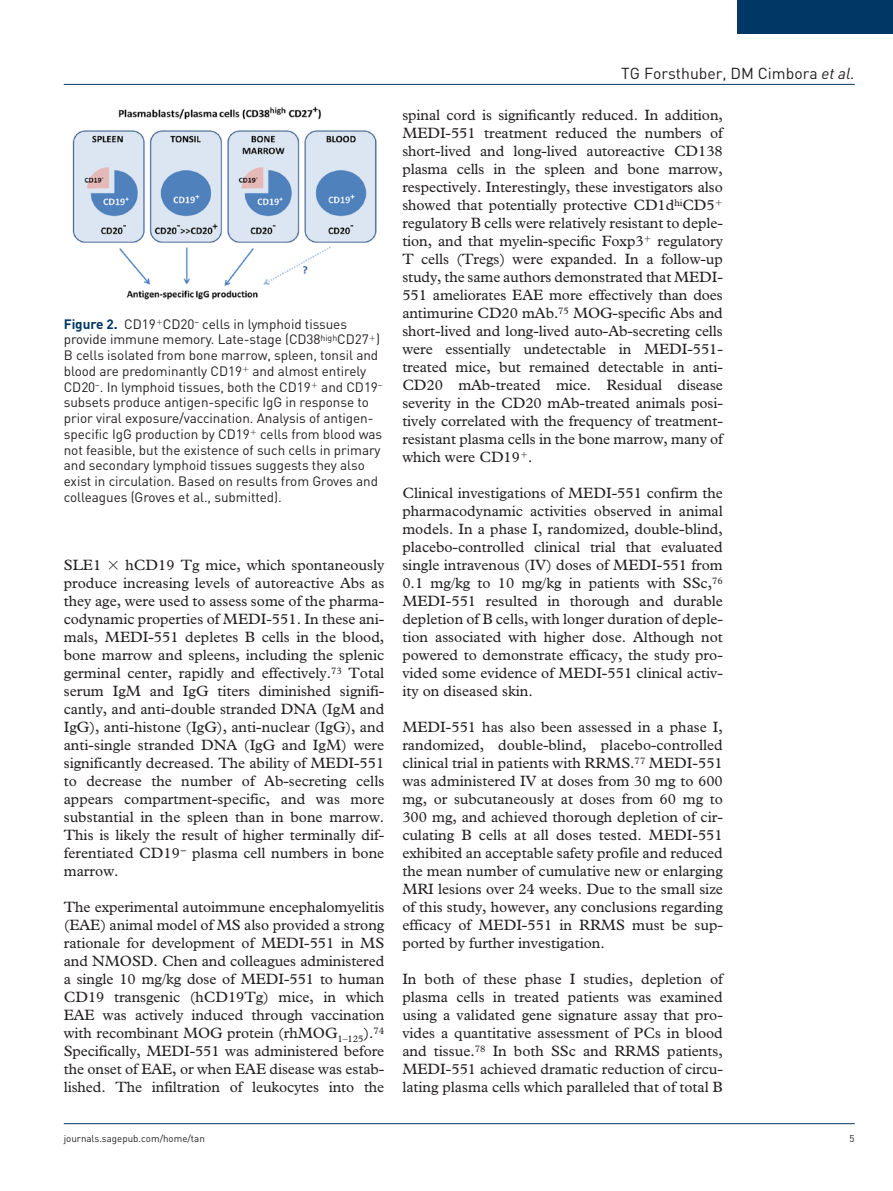
<style>
.page{position:relative;width:893px;height:1191px;background:#fff}
.page>*{position:absolute;margin:0;border:0;box-sizing:border-box;transform-origin:0 0}
.t1{font:15.75px "DIN";color:#231f20}
.t2{font:15px/18px "Plantin Std";letter-spacing:-.005em;color:#231f20;text-align:justify}
.t3{font:13.5px/15.8px "DIN";letter-spacing:-.005em;color:#231f20}
.t4{font:9.75px "DIN";color:#231f20}
.s1{font-weight:700;color:#003865}
.s2{font-style:italic}
</style>
<div class="page">
<hr style="left:64px;top:84px;width:791px;height:1px;background:#003865">
<hr style="left:64px;top:1123px;width:791px;height:1px;background:#003865">
<div style="left:738px;top:0;width:155px;height:34px;background:#003865"></div>
<img style="left:72px;top:106px;width:305px;height:194px">
<p class="t3" style="left:64px;top:316px;width:320px"><span class="s1">Figure 2.</span> CD19 CD20<sup>−</sup> cells in lymphoid tissues provide immune memory. Late-stage (CD38<sup>high</sup>CD27 )<br>B cells isolated from bone marrow, spleen, tonsil and blood are predominantly CD19 and almost entirely CD20<sup>−</sup>. In lymphoid tissues, both the CD19 and CD19<sup>− </sup>subsets produce antigen-specific IgG in response to prior viral exposure/vaccination. Analysis of antigen&shy;specific IgG production by CD19 cells from blood was not feasible, but the existence of such cells in primary and secondary lymphoid tissues suggests they also exist in circulation. Based on results from Groves and colleagues (Groves et al., submitted).</p>
<p class="t2" style="left:64px;top:556px;width:322px;text-indent:62px">hCD19 Tg mice, which spontaneously produce increasing levels of autoreactive Abs as they age, were used to assess some of the pharma&shy;codynamic properties of MEDI-551. In these ani&shy;mals, MEDI-551 depletes B cells in the blood, bone marrow and spleens, including the splenic germinal center, rapidly and effectively.<sup>73</sup> Total serum IgM and IgG titers diminished signifi&shy;cantly, and anti-double stranded DNA (IgM and IgG), anti-histone (IgG), anti-nuclear (IgG), and anti-single stranded DNA (IgG and IgM) were significantly decreased. The ability of MEDI-551 to decrease the number of Ab-secreting cells appears compartment-specific, and was more substantial in the spleen than in bone marrow.<br>This is likely the result of higher terminally dif&shy;ferentiated CD19<sup>−</sup> plasma cell numbers in bone marrow.</p>
<p class="t2" style="left:64px;top:898px;width:322px">The experimental autoimmune encephalomyelitis (EAE) animal model of MS also provided a strong rationale for development of MEDI-551 in MS and NMOSD. Chen and colleagues administered a single 10 mg/kg dose of MEDI-551 to human CD19 transgenic (hCD19Tg) mice, in which EAE was actively induced through vaccination with recombinant MOG protein (rhMOG<sub>1–125</sub>).<sup>74<br></sup>Specifically, MEDI-551 was administered before the onset of EAE, or when EAE disease was estab&shy;lished. The infiltration of leukocytes into the</p>
<p class="t2" style="left:64px;top:556px;width:39px">SLE1</p>
<p class="t1" style="left:621px;top:63px;width:235px">TG Forsthuber, DM Cimbora <span class="s2">et al.</span></p>
<p class="t2" style="left:402px;top:106px;width:322px;text-align:left">spinal cord is significantly reduced. In addition, MEDI-551 treatment reduced the numbers of short-lived and long-lived autoreactive CD138 plasma cells in the spleen and bone marrow, respectively. Interestingly, these investigators also showed that potentially protective CD1d<sup>hi</sup>CD5 regulatory B cells were relatively resistant to deple&shy;tion, and that myelin-specific Foxp3 regulatory T cells (Tregs) were expanded. In a follow-up study, the same authors demonstrated that MEDI-551 ameliorates EAE more effectively than does antimurine CD20 mAb.<sup>75</sup> MOG-specific Abs and short-lived and long-lived auto-Ab-secreting cells were essentially undetectable in MEDI-551- treated mice, but remained detectable in anti-CD20 mAb-treated mice. Residual disease severity in the CD20 mAb-treated animals posi&shy;tively correlated with the frequency of treatment&shy;resistant plasma cells in the bone marrow, many of which were CD19 .</p>
<p class="t2" style="left:402px;top:484px;width:322px">Clinical investigations of MEDI-551 confirm the pharmacodynamic activities observed in animal models. In a phase I, randomized, double-blind, placebo-controlled clinical trial that evaluated single intravenous (IV) doses of MEDI-551 from 0.1 mg/kg to 10 mg/kg in patients with SSc,<sup>76<br></sup>MEDI-551 resulted in thorough and durable depletion of B cells, with longer duration of deple&shy;tion associated with higher dose. Although not powered to demonstrate efficacy, the study pro&shy;vided some evidence of MEDI-551 clinical activ&shy;ity on diseased skin.</p>
<p class="t2" style="left:402px;top:718px;width:322px">MEDI-551 has also been assessed in a phase I, randomized, double-blind, placebo-controlled clinical trial in patients with RRMS.<sup>77</sup> MEDI-551 was administered IV at doses from 30 mg to 600 mg, or subcutaneously at doses from 60 mg to 300 mg, and achieved thorough depletion of cir&shy;culating B cells at all doses tested. MEDI-551 exhibited an acceptable safety profile and reduced the mean number of cumulative new or enlarging MRI lesions over 24 weeks. Due to the small size of this study, however, any conclusions regarding efficacy of MEDI-551 in RRMS must be sup&shy;ported by further investigation.</p>
<p class="t2" style="left:402px;top:970px;width:322px">In both of these phase I studies, depletion of plasma cells in treated patients was examined using a validated gene signature assay that pro&shy;vides a quantitative assessment of PCs in blood and tissue.<sup>78</sup> In both SSc and RRMS patients, MEDI-551 achieved dramatic reduction of circu&shy;lating plasma cells which paralleled that of total B</p>
<p class="t4" style="left:64px;top:1132px;width:143px">journals.sagepub.com/home/tan</p>
<p class="t4" style="left:850px;top:1132px;width:7px">5</p>
</div>
